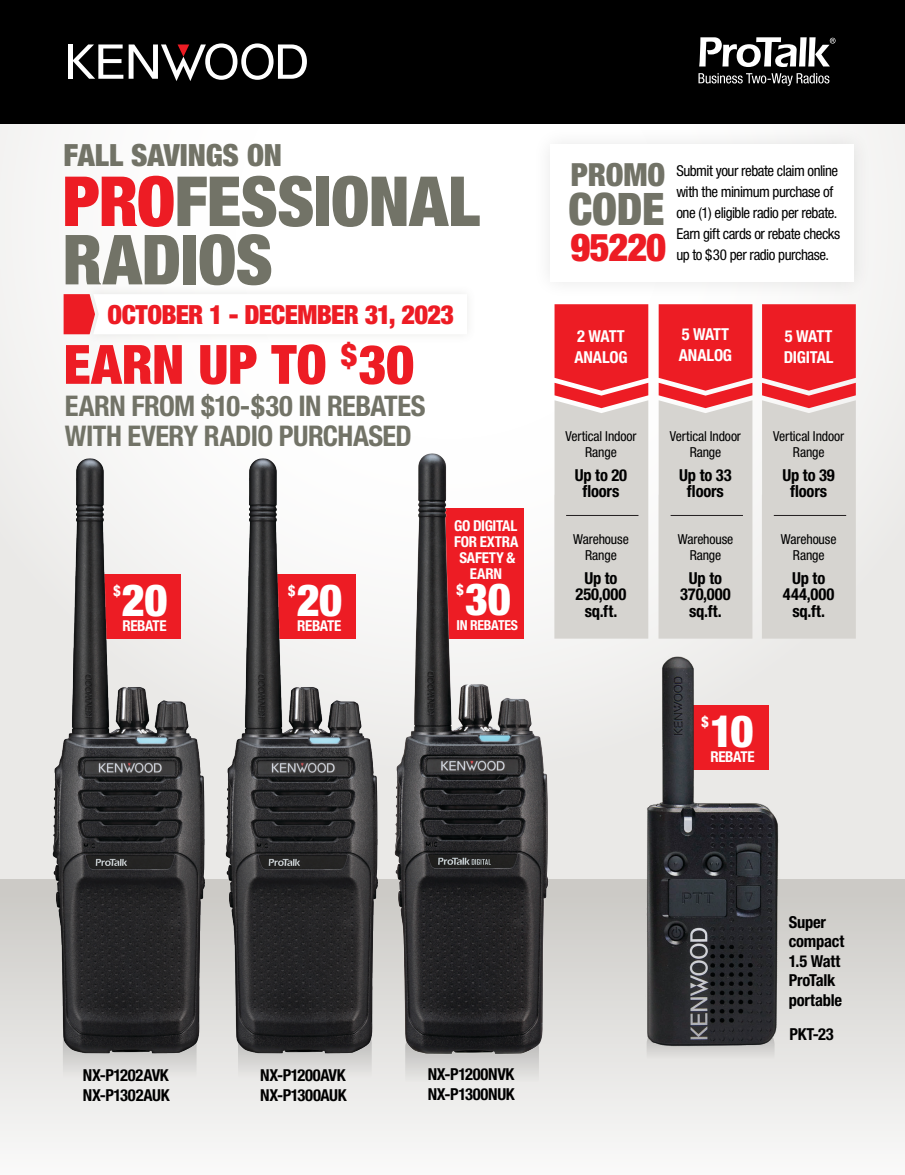
<style>
.page{position:relative;width:905px;height:1175px;background:#fff}
.page>*{position:absolute;margin:0;border:0;box-sizing:border-box;transform-origin:0 0}
.t1{font:900 condensed 69.15px/58.3px "Helvetica Neue";letter-spacing:-.01em;color:#727367}
.t2{font:900 condensed 54.15px "Helvetica Neue";letter-spacing:-.005em;color:#ed1c24}
.t3{font:900 condensed 44.85px "Helvetica Neue";color:#727367}
.t4{font:900 condensed 44.4px "Helvetica Neue";letter-spacing:-.01em;color:#fff}
.t5{font:900 condensed 38.55px "Helvetica Neue";letter-spacing:-.03em;color:#ed1c24}
.t6{font:900 condensed 31.95px "Helvetica Neue";letter-spacing:-.005em;color:#727367}
.t7{font:900 condensed 30.6px "Helvetica Neue";letter-spacing:-.005em;color:#727367}
.t8{font:700 condensed 28.5px/30px "Helvetica Neue";letter-spacing:-.025em;color:#727367}
.t9{font:900 condensed 26.4px "Helvetica Neue";letter-spacing:-.025em;color:#ed1c24}
.t10{font:700 condensed 16.5px/16.5px "Helvetica Neue";letter-spacing:-.015em;color:#000;text-align:center}
.t11{font:700 condensed 16.5px/20.5px "Helvetica Neue";letter-spacing:-.015em;color:#fff}
.t12{font:700 condensed 16.5px/16.5px "Helvetica Neue";letter-spacing:.005em;color:#000;text-align:center}
.t13{font:condensed 15px/21px "Helvetica Neue";letter-spacing:-.03em;color:#000}
.t14{font:700 condensed 15px "Helvetica Neue";letter-spacing:-.025em;color:#fff}
.t15{font:condensed 13.8px/16.5px "Helvetica Neue";letter-spacing:-.01em;color:#000;text-align:center}
.t16{font:700 condensed 13.8px "Helvetica Neue";letter-spacing:-.02em;color:#fff}
.s1{color:#ed1c24}
</style>
<div class="page">
<div style="left:0;top:879px;width:904px;height:295px;background:linear-gradient(to bottom,#cac8c4,#fafaf9)"></div>
<div style="left:0;top:123px;width:904px;height:756px;background:linear-gradient(to bottom,#fff,#e7e6e3)"></div>
<div style="left:572px;top:90px;width:107px;height:41px;background:linear-gradient(to right,#fff,#fefefe)"></div>
<div style="left:0;top:0;width:904px;height:123px;background:#000"></div>
<hr style="left:68px;top:44px;width:4px;height:35px;background:#fff">
<svg style="left:72px;top:44px;width:51px;height:35px"></svg>
<svg style="left:129px;top:43px;width:178px;height:38px"></svg>
<div style="left:531px;top:125px;width:342px;height:175px;background:#f8f8f8"></div>
<div style="left:550px;top:144px;width:304px;height:138px;background:#fff"></div>
<svg style="left:762px;top:304px;width:93px;height:334px;background:#dda1a1"></svg>
<hr style="left:773px;top:515px;width:73px;height:1px;background:#231f20">
<svg style="left:658px;top:304px;width:94px;height:334px;background:#dda2a2"></svg>
<hr style="left:670px;top:515px;width:73px;height:1px;background:#231f20">
<svg style="left:698px;top:73px;width:131px;height:13px"></svg>
<svg style="left:699px;top:37px;width:136px;height:30px"></svg>
<div style="left:84px;top:284px;width:392px;height:60px;background:#fff"></div>
<svg style="left:64px;top:294px;width:34px;height:40px"></svg>
<svg style="left:63px;top:1028px;width:133px;height:124px;fill:#eeeeed"></svg>
<img style="left:45px;top:438px;width:166px;height:620px">
<svg style="left:238px;top:1028px;width:134px;height:124px;fill:#eeeeed"></svg>
<img style="left:218px;top:438px;width:166px;height:620px">
<svg style="left:405px;top:1033px;width:134px;height:123px;fill:#efefee"></svg>
<img style="left:393px;top:444px;width:158px;height:624px">
<div style="left:646px;top:1029px;width:128px;height:75px;background:#ebeae8;border-radius:15px"></div>
<img style="left:620px;top:642px;width:172px;height:419px">
<svg style="left:554px;top:304px;width:94px;height:334px;background:#dda2a1"></svg>
<hr style="left:566px;top:515px;width:72px;height:1px;background:#231f20">
<p class="t7" style="left:64px;top:136px;width:220px">FALL SAVINGS ON</p>
<p class="t1" style="left:63px;top:171px;width:419px"><span class="s1">PRO</span>FESSIONAL<br>RADIOS</p>
<p class="t9" style="left:108px;top:298px;width:348px">OCTOBER 1 - DECEMBER 31, 2023</p>
<p class="t2" style="left:64px;top:331px;width:352px">EARN UP TO <sup>$</sup>30</p>
<p class="t8" style="left:65px;top:390px;width:362px">EARN FROM $10-$30 IN REBATES<br>WITH EVERY RADIO PURCHASED</p>
<p class="t14" style="left:454px;top:516px;width:65px">GO DIGITAL</p>
<p class="t14" style="left:454px;top:532px;width:66px">FOR EXTRA</p>
<p class="t14" style="left:459px;top:548px;width:57px">SAFETY &amp;</p>
<p class="t14" style="left:470px;top:564px;width:33px">EARN</p>
<p class="t14" style="left:456px;top:580px;width:9px">$</p>
<p class="t14" style="left:288px;top:582px;width:9px">$</p>
<p class="t4" style="left:465px;top:571px;width:47px">30</p>
<p class="t16" style="left:456px;top:617px;width:63px">IN REBATES</p>
<p class="t14" style="left:113px;top:582px;width:9px">$</p>
<p class="t4" style="left:297px;top:573px;width:47px">20</p>
<p class="t14" style="left:297px;top:617px;width:46px">REBATE</p>
<p class="t4" style="left:122px;top:573px;width:47px">20</p>
<p class="t14" style="left:122px;top:617px;width:46px">REBATE</p>
<p class="t6" style="left:571px;top:155px;width:96px">PROMO</p>
<p class="t3" style="left:568px;top:182px;width:98px">CODE</p>
<p class="t5" style="left:570px;top:223px;width:97px">95220</p>
<p class="t13" style="left:676px;top:160px;width:165px">Submit your rebate claim online with the minimum purchase of one (1) eligible radio per rebate.<br>Earn gift cards or rebate checks up to $30 per radio purchase.</p>
<p class="t11" style="left:574px;top:326px;width:55px">2 WATT<br>ANALOG</p>
<p class="t11" style="left:678px;top:324px;width:55px">5 WATT<br>ANALOG</p>
<p class="t11" style="left:785px;top:326px;width:49px">5 WATT</p>
<p class="t11" style="left:783px;top:346px;width:51px">DIGITAL</p>
<p class="t15" style="left:565px;top:428px;width:73px">Vertical Indoor<br>Range</p>
<p class="t10" style="left:574px;top:466px;width:54px">Up to 20 floors</p>
<p class="t15" style="left:573px;top:530px;width:57px">Warehouse<br>Range</p>
<p class="t10" style="left:575px;top:569px;width:53px">Up to<br>250,000 sq.ft.</p>
<p class="t15" style="left:670px;top:428px;width:73px">Vertical Indoor<br>Range</p>
<p class="t10" style="left:679px;top:466px;width:54px">Up to 33 floors</p>
<p class="t15" style="left:677px;top:530px;width:57px">Warehouse<br>Range</p>
<p class="t10" style="left:680px;top:569px;width:52px">Up to<br>370,000 sq.ft.</p>
<p class="t15" style="left:773px;top:428px;width:73px">Vertical Indoor<br>Range</p>
<p class="t10" style="left:782px;top:466px;width:54px">Up to 39 floors</p>
<p class="t15" style="left:780px;top:530px;width:57px">Warehouse<br>Range</p>
<p class="t12" style="left:782px;top:569px;width:53px">Up to<br>444,000 sq.ft.</p>
<p class="t14" style="left:701px;top:712px;width:9px">$</p>
<p class="t4" style="left:710px;top:703px;width:45px">10</p>
<p class="t14" style="left:710px;top:747px;width:46px">REBATE</p>
<p class="t10" style="left:83px;top:1066px;width:87px">NX-P1202AVK</p>
<p class="t10" style="left:83px;top:1086px;width:88px">NX-P1302AUK</p>
<p class="t10" style="left:260px;top:1066px;width:87px">NX-P1200AVK</p>
<p class="t10" style="left:260px;top:1086px;width:88px">NX-P1300AUK</p>
<p class="t10" style="left:428px;top:1065px;width:88px">NX-P1200NVK</p>
<p class="t10" style="left:428px;top:1085px;width:88px">NX-P1300NUK</p>
<p class="t10" style="left:788px;top:911px;width:57px;line-height:19.5px;text-align:left">Super compact<br>1.5 Watt<br>ProTalk portable</p>
<p class="t10" style="left:789px;top:1025px;width:46px">PKT-23</p>
</div>
